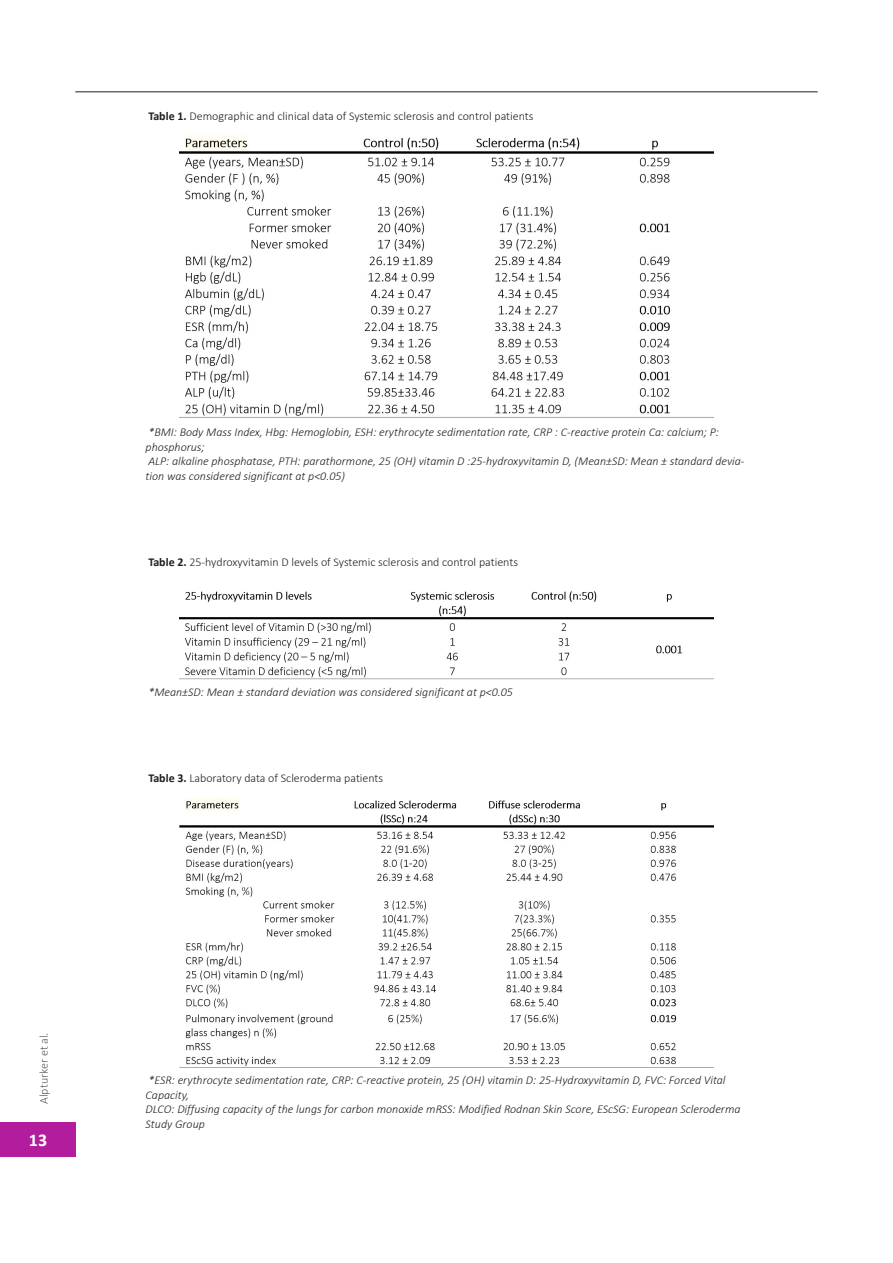
<style>
.page{position:relative;width:893px;height:1263px;background:#fff}
.page>*{position:absolute;margin:0;border:0;box-sizing:border-box;transform-origin:0 0}
.t1{font:700 18px "Calibri";color:#fff}
.t2{font:italic 300 12px/14.4px "Calibri";color:#231f20}
.t3{font:300 12px "Calibri";color:#231f20}
.t4{font:300 12px "Calibri";color:#5a5b5e}
.s1{font-weight:700}
</style>
<div class="page">
<div style="left:0;top:1122px;width:75px;height:34px;background:#b31c9c"></div>
<hr style="left:75px;top:91px;width:743px;height:1px;background:#231f20">
<img style="left:180px;top:136px;width:533px;height:282px">
<img style="left:180px;top:591px;width:533px;height:89px">
<img style="left:180px;top:797px;width:533px;height:270px">
<p class="t3" style="left:148px;top:108px;width:387px"><span class="s1">Table 1.</span> Demographic and clinical data of Systemic sclerosis and control patients</p>
<p class="t2" style="left:146px;top:425px;width:575px">*BMI: Body Mass Index, Hbg: Hemoglobin, ESH: erythrocyte sedimentation rate, CRP : C-reactive protein Ca: calcium; P: phosphorus;</p>
<p class="t2" style="left:146px;top:454px;width:600px">ALP: alkaline phosphatase, PTH: parathormone, 25 (OH) vitamin D :25-hydroxyvitamin D, (Mean±SD: Mean ± standard devia&shy;tion was considered significant at p&lt;0.05)</p>
<p class="t3" style="left:148px;top:555px;width:371px"><span class="s1">Table 2.</span> 25-hydroxyvitamin D levels of Systemic sclerosis and control patients</p>
<p class="t2" style="left:148px;top:684px;width:366px">*Mean±SD: Mean ± standard deviation was considered significant at p&lt;0.05</p>
<p class="t3" style="left:148px;top:771px;width:236px"><span class="s1">Table 3.</span> Laboratory data of Scleroderma patients</p>
<p class="t4" style="left:36px;top:1104px;width:73px;rotate:-90deg">Alpturker et al.</p>
<p class="t1" style="left:29px;top:1127px;width:20px">13</p>
<p class="t2" style="left:146px;top:1073px;width:581px">*ESR: erythrocyte sedimentation rate, CRP: C-reactive protein, 25 (OH) vitamin D: 25-Hydroxyvitamin D, FVC: Forced Vital<br>Capacity,</p>
<p class="t2" style="left:146px;top:1102px;width:596px">DLCO: Diffusing capacity of the lungs for carbon monoxide mRSS: Modified Rodnan Skin Score, EScSG: European Scleroderma<br>Study Group</p>
</div>
